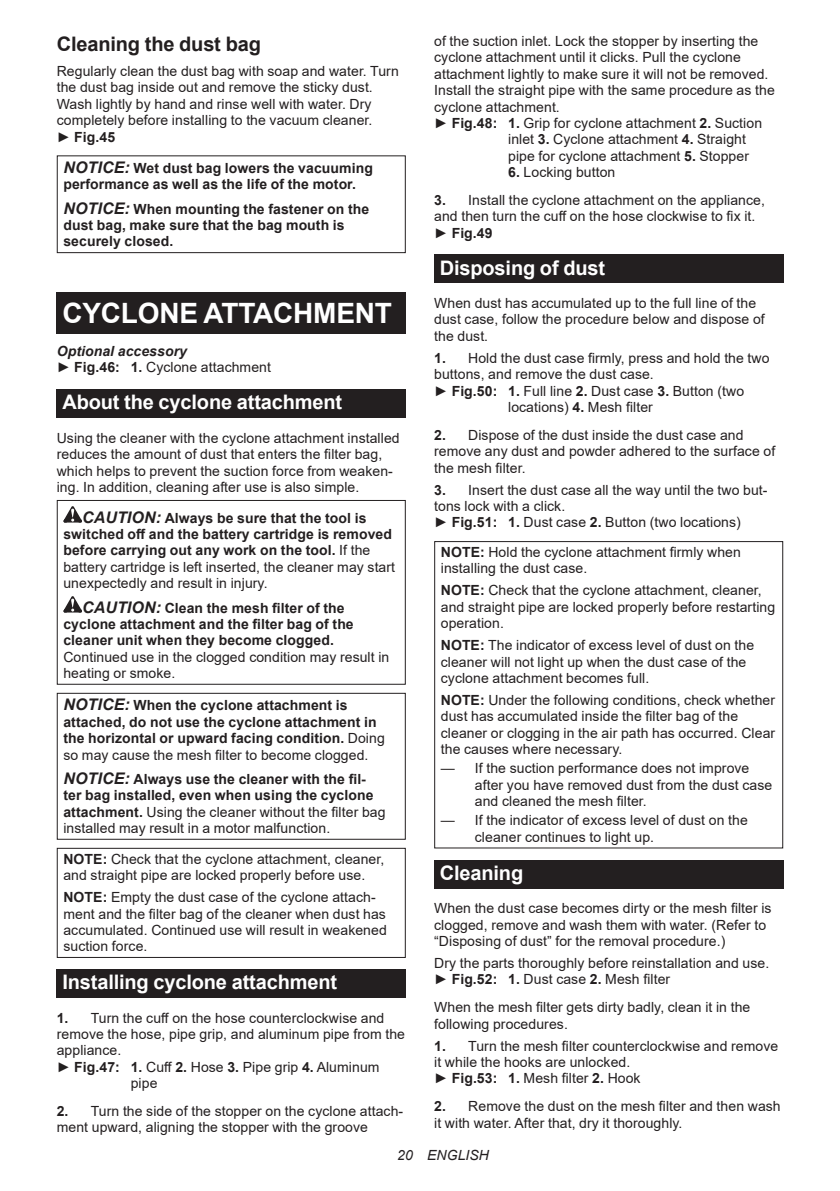
<style>
.page{position:relative;width:840px;height:1191px;background:#fff}
.page>*{position:absolute;margin:0;border:0;box-sizing:border-box;transform-origin:0 0}
.t1{font:700 28px "Arial";letter-spacing:-.01em;color:#fff}
.t2{font:700 20px "Arial";letter-spacing:-.01em;color:#fff}
.t3{font:700 20px "Arial";letter-spacing:-.01em;color:#231f20}
.t4{font:14px/16.4px "Arial";letter-spacing:.005em;color:#231f20}
.t5{font:700 14px/16.4px "Arial";letter-spacing:.005em;color:#231f20}
.t6{font:italic 14px "Arial";letter-spacing:.005em;color:#231f20}
.s1{font-weight:700}
.s2{font-style:italic;font-size:16px}
.s3{font-weight:700;font-style:italic}
.s4{font-weight:400}
</style>
<div class="page">
<div style="left:57px;top:155px;width:348px;height:98px;border:1px solid #231f20"></div>
<div style="left:57px;top:293px;width:348px;height:41px;background:#231f20"></div>
<div style="left:57px;top:389px;width:348px;height:29px;background:#231f20"></div>
<svg style="left:63px;top:506px;width:19px;height:16px"></svg>
<svg style="left:63px;top:596px;width:19px;height:16px"></svg>
<div style="left:57px;top:500px;width:348px;height:185px;border:1px solid #231f20"></div>
<div style="left:57px;top:693px;width:348px;height:146px;border:1px solid #231f20"></div>
<div style="left:57px;top:848px;width:348px;height:110px;border:1px solid #231f20"></div>
<div style="left:57px;top:969px;width:348px;height:28px;background:#231f20"></div>
<div style="left:434px;top:255px;width:348px;height:28px;background:#231f20"></div>
<div style="left:434px;top:541px;width:348px;height:307px;border:1px solid #231f20"></div>
<div style="left:434px;top:860px;width:348px;height:28px;background:#231f20"></div>
<h2 class="t3" style="left:57px;top:30px;width:205px">Cleaning the dust bag</h2>
<p class="t4" style="left:57px;top:63px;width:343px">Regularly clean the dust bag with soap and water. Turn the dust bag inside out and remove the sticky dust.<br>Wash lightly by hand and rinse well with water. Dry completely before installing to the vacuum cleaner.<br>► <span class="s1">Fig.45</span></p>
<p class="t5" style="left:63px;top:160px;width:311px"><span class="s2">NOTICE:</span> Wet dust bag lowers the vacuuming performance as well as the life of the motor.</p>
<p class="t5" style="left:63px;top:201px;width:307px"><span class="s2">NOTICE:</span> When mounting the fastener on the dust bag, make sure that the bag mouth is securely closed.</p>
<h1 class="t1" style="left:62px;top:293px;width:331px">CYCLONE ATTACHMENT</h1>
<p class="t4" style="left:57px;top:343px;width:216px"><span class="s3">Optional accessory<br></span>► <span class="s1">Fig.46: 1.</span> Cyclone attachment</p>
<h2 class="t2" style="left:62px;top:388px;width:281px">About the cyclone attachment</h2>
<p class="t4" style="left:57px;top:429px;width:344px">Using the cleaner with the cyclone attachment installed reduces the amount of dust that enters the filter bag, which helps to prevent the suction force from weaken&shy;ing. In addition, cleaning after use is also simple.</p>
<p class="t5" style="left:63px;top:509px;width:333px;text-indent:19px"><span class="s2">CAUTION:</span> Always be sure that the tool is switched off and the battery cartridge is removed before carrying out any work on the tool. <span class="s4">If the battery cartridge is left inserted, the cleaner may start unexpectedly and result in injury.</span></p>
<p class="t5" style="left:63px;top:599px;width:291px;text-indent:19px"><span class="s2">CAUTION:</span> Clean the mesh filter of the cyclone attachment and the filter bag of the cleaner unit when they become clogged.</p>
<p class="t4" style="left:63px;top:648px;width:327px">Continued use in the clogged condition may result in heating or smoke.</p>
<p class="t5" style="left:63px;top:697px;width:323px"><span class="s2">NOTICE:</span> When the cyclone attachment is attached, do not use the cyclone attachment in the horizontal or upward facing condition. <span class="s4">Doing so may cause the mesh filter to become clogged.</span></p>
<p class="t5" style="left:63px;top:771px;width:323px"><span class="s2">NOTICE:</span> Always use the cleaner with the fil&shy;ter bag installed, even when using the cyclone attachment. <span class="s4">Using the cleaner without the filter bag installed may result in a motor malfunction.</span></p>
<p class="t4" style="left:63px;top:850px;width:322px"><span class="s1">NOTE:</span> Check that the cyclone attachment, cleaner, and straight pipe are locked properly before use.</p>
<p class="t4" style="left:63px;top:889px;width:325px"><span class="s1">NOTE:</span> Empty the dust case of the cyclone attach&shy;ment and the filter bag of the cleaner when dust has accumulated. Continued use will result in weakened suction force.</p>
<h2 class="t2" style="left:62px;top:968px;width:276px">Installing cyclone attachment</h2>
<p class="t4" style="left:57px;top:1009px;width:329px"><span class="s1">1.</span> Turn the cuff on the hose counterclockwise and</p>
<p class="t4" style="left:57px;top:1025px;width:349px">remove the hose, pipe grip, and aluminum pipe from the</p>
<p class="t4" style="left:57px;top:1042px;width:66px">appliance.</p>
<p class="t4" style="left:57px;top:1058px;width:324px">► <span class="s1">Fig.47: 1.</span> Cuff <span class="s1">2.</span> Hose <span class="s1">3.</span> Pipe grip <span class="s1">4.</span> Aluminum</p>
<p class="t4" style="left:131px;top:1075px;width:28px">pipe</p>
<p class="t4" style="left:57px;top:1102px;width:348px"><span class="s1">2.</span> Turn the side of the stopper on the cyclone attach&shy;ment upward, aligning the stopper with the groove</p>
<p class="t4" style="left:434px;top:33px;width:325px">of the suction inlet. Lock the stopper by inserting the</p>
<p class="t4" style="left:434px;top:49px;width:308px">cyclone attachment until it clicks. Pull the cyclone</p>
<p class="t4" style="left:434px;top:66px;width:335px">attachment lightly to make sure it will not be removed.</p>
<p class="t4" style="left:434px;top:82px;width:342px">Install the straight pipe with the same procedure as the</p>
<p class="t4" style="left:434px;top:98px;width:127px">cyclone attachment.</p>
<p class="t4" style="left:434px;top:115px;width:329px">► <span class="s1">Fig.48: 1.</span> Grip for cyclone attachment <span class="s1">2.</span> Suction</p>
<p class="t4" style="left:508px;top:131px;width:239px">inlet <span class="s1">3.</span> Cyclone attachment <span class="s1">4.</span> Straight</p>
<p class="t4" style="left:508px;top:147px;width:242px">pipe for cyclone attachment <span class="s1">5.</span> Stopper</p>
<p class="t4" style="left:508px;top:164px;width:109px"><span class="s1">6.</span> Locking button</p>
<p class="t4" style="left:434px;top:192px;width:332px"><span class="s1">3.</span> Install the cyclone attachment on the appliance, and then turn the cuff on the hose clockwise to fix it. ► <span class="s1">Fig.49</span></p>
<h2 class="t2" style="left:439px;top:253px;width:167px">Disposing of dust</h2>
<p class="t4" style="left:434px;top:295px;width:332px">When dust has accumulated up to the full line of the dust case, follow the procedure below and dispose of the dust.</p>
<p class="t4" style="left:434px;top:350px;width:337px"><span class="s1">1.</span> Hold the dust case firmly, press and hold the two</p>
<p class="t4" style="left:434px;top:366px;width:221px">buttons, and remove the dust case.</p>
<p class="t4" style="left:434px;top:382px;width:311px">► <span class="s1">Fig.50: 1.</span> Full line <span class="s1">2.</span> Dust case <span class="s1">3.</span> Button (two</p>
<p class="t4" style="left:508px;top:399px;width:146px">locations) <span class="s1">4.</span> Mesh filter</p>
<p class="t4" style="left:434px;top:426px;width:342px"><span class="s1">2.</span> Dispose of the dust inside the dust case and remove any dust and powder adhered to the surface of the mesh filter.</p>
<p class="t4" style="left:434px;top:481px;width:334px"><span class="s1">3.</span> Insert the dust case all the way until the two but&shy;tons lock with a click.<br>► <span class="s1">Fig.51: 1.</span> Dust case <span class="s1">2.</span> Button (two locations)</p>
<p class="t4" style="left:440px;top:544px;width:301px"><span class="s1">NOTE:</span> Hold the cyclone attachment firmly when installing the dust case.</p>
<p class="t4" style="left:440px;top:582px;width:335px"><span class="s1">NOTE:</span> Check that the cyclone attachment, cleaner, and straight pipe are locked properly before restarting operation.</p>
<p class="t4" style="left:440px;top:637px;width:315px"><span class="s1">NOTE:</span> The indicator of excess level of dust on the cleaner will not light up when the dust case of the cyclone attachment becomes full.</p>
<p class="t4" style="left:440px;top:692px;width:336px"><span class="s1">NOTE:</span> Under the following conditions, check whether dust has accumulated inside the filter bag of the cleaner or clogging in the air path has occurred. Clear the causes where necessary.</p>
<p class="t4" style="left:474px;top:760px;width:299px;text-indent:-34px">— If the suction performance does not improve after you have removed dust from the dust case and cleaned the mesh filter.</p>
<p class="t4" style="left:474px;top:812px;width:274px;text-indent:-34px">— If the indicator of excess level of dust on the cleaner continues to light up.</p>
<h2 class="t2" style="left:439px;top:858px;width:85px">Cleaning</h2>
<p class="t4" style="left:434px;top:900px;width:339px">When the dust case becomes dirty or the mesh filter is clogged, remove and wash them with water. (Refer to “Disposing of dust” for the removal procedure.)</p>
<p class="t4" style="left:434px;top:954px;width:336px">Dry the parts thoroughly before reinstallation and use. ► <span class="s1">Fig.52: 1.</span> Dust case <span class="s1">2.</span> Mesh filter</p>
<p class="t4" style="left:434px;top:999px;width:317px">When the mesh filter gets dirty badly, clean it in the following procedures.</p>
<p class="t4" style="left:434px;top:1037px;width:345px"><span class="s1">1.</span> Turn the mesh filter counterclockwise and remove it while the hooks are unlocked.<br>► <span class="s1">Fig.53: 1.</span> Mesh filter <span class="s1">2.</span> Hook</p>
<p class="t4" style="left:434px;top:1098px;width:348px"><span class="s1">2.</span> Remove the dust on the mesh filter and then wash it with water. After that, dry it thoroughly.</p>
<p class="t6" style="left:397px;top:1146px;width:93px">20 ENGLISH</p>
</div>
